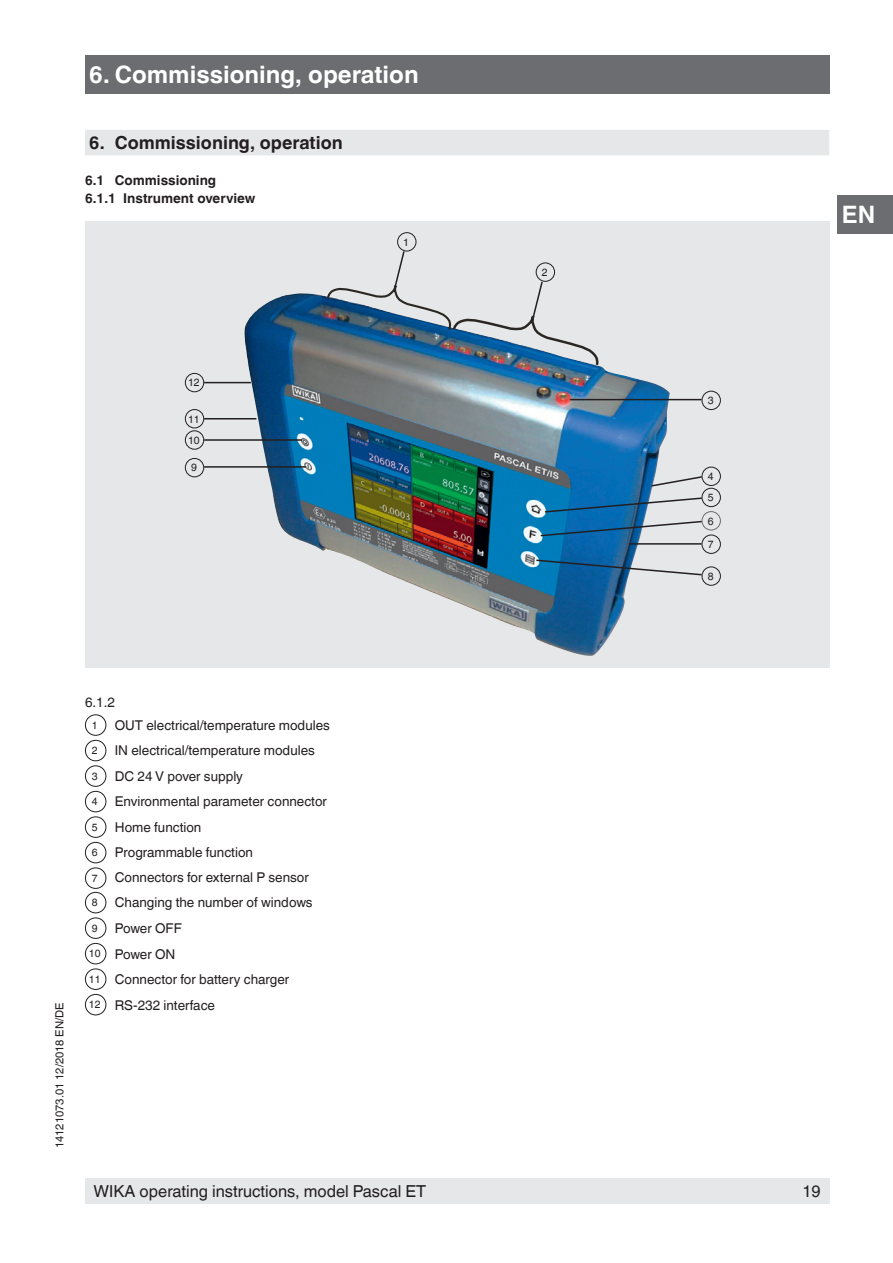
<style>
.page{position:relative;width:893px;height:1263px;background:#fff}
.page>*{position:absolute;margin:0;border:0;box-sizing:border-box;transform-origin:0 0}
.t1{font:700 24px "Helvetica World";color:#fff}
.t2{font:700 18px "Helvetica World";color:#231f20}
.t3{font:16.5px "Helvetica World";color:#231f20}
.t4{font:13.5px/25.5px "Helvetica World";color:#231f20}
.t5{font:700 13.5px/18px "Helvetica World";color:#231f20}
.t6{font:11.25px "Helvetica World";color:#231f20}
.t7{font:10.5px/21.1px "Helvetica World";color:#231f20}
.s1{font-size:10.5px}
</style>
<div class="page">
<div style="left:85px;top:1178px;width:744px;height:25px;background:#e6e7e9"></div>
<div style="left:85px;top:55px;width:744px;height:39px;background:#6c6d70"></div>
<div style="left:838px;top:196px;width:55px;height:38px;background:#6c6d70"></div>
<div style="left:85px;top:130px;width:744px;height:25px;background:#e6e7e9"></div>
<div style="left:85px;top:221px;width:744px;height:446px;background:#e6e7e9"></div>
<div style="left:397px;top:232px;width:19px;height:19px;border:1px solid #231f20;border-radius:50%"></div>
<div style="left:185px;top:458px;width:19px;height:19px;border:1px solid #231f20;border-radius:50%"></div>
<div style="left:185px;top:430px;width:19px;height:20px;border:1px solid #231f20;border-radius:50%"></div>
<div style="left:185px;top:409px;width:19px;height:19px;border:1px solid #231f20;border-radius:50%"></div>
<div style="left:185px;top:373px;width:19px;height:19px;border:1px solid #231f20;border-radius:50%"></div>
<div style="left:702px;top:391px;width:19px;height:19px;border:1px solid #231f20;border-radius:50%"></div>
<div style="left:702px;top:467px;width:19px;height:19px;border:1px solid #231f20;border-radius:50%"></div>
<div style="left:702px;top:488px;width:19px;height:19px;border:1px solid #231f20;border-radius:50%"></div>
<div style="left:702px;top:511px;width:19px;height:19px;border:1px solid #6c6d70;border-radius:50%"></div>
<div style="left:702px;top:535px;width:19px;height:19px;border:1px solid #231f20;border-radius:50%"></div>
<div style="left:702px;top:566px;width:19px;height:20px;border:1px solid #231f20;border-radius:50%"></div>
<img style="left:243px;top:293px;width:427px;height:363px">
<hr style="left:570px;top:399px;width:132px;height:1px;background:#231f20">
<svg style="left:543px;top:496px;width:160px;height:17px"></svg>
<svg style="left:539px;top:520px;width:164px;height:17px"></svg>
<svg style="left:535px;top:559px;width:168px;height:17px"></svg>
<hr style="left:629px;top:543px;width:73px;height:2px;background:#231f20">
<svg style="left:650px;top:475px;width:53px;height:13px"></svg>
<hr style="left:204px;top:466px;width:102px;height:2px;background:#231f20">
<hr style="left:204px;top:439px;width:98px;height:2px;background:#231f20">
<hr style="left:204px;top:418px;width:52px;height:1px;background:#231f20">
<hr style="left:204px;top:382px;width:47px;height:1px;background:#231f20">
<svg style="left:324px;top:250px;width:284px;height:116px"></svg>
<div style="left:85px;top:714px;width:21px;height:22px;border:1px solid #231f20;border-radius:50%"></div>
<div style="left:85px;top:740px;width:21px;height:21px;border:1px solid #231f20;border-radius:50%"></div>
<div style="left:85px;top:765px;width:21px;height:22px;border:1px solid #231f20;border-radius:50%"></div>
<div style="left:85px;top:791px;width:21px;height:21px;border:1px solid #231f20;border-radius:50%"></div>
<div style="left:85px;top:816px;width:21px;height:22px;border:1px solid #231f20;border-radius:50%"></div>
<div style="left:85px;top:842px;width:21px;height:21px;border:1px solid #231f20;border-radius:50%"></div>
<div style="left:85px;top:867px;width:21px;height:22px;border:1px solid #231f20;border-radius:50%"></div>
<div style="left:85px;top:892px;width:21px;height:21px;border:1px solid #231f20;border-radius:50%"></div>
<div style="left:85px;top:917px;width:21px;height:22px;border:1px solid #231f20;border-radius:50%"></div>
<div style="left:85px;top:943px;width:21px;height:21px;border:1px solid #231f20;border-radius:50%"></div>
<div style="left:85px;top:968px;width:21px;height:22px;border:1px solid #231f20;border-radius:50%"></div>
<div style="left:85px;top:994px;width:21px;height:21px;border:1px solid #231f20;border-radius:50%"></div>
<h1 class="t1" style="left:89px;top:61px;width:331px">6. Commissioning, operation</h1>
<h2 class="t2" style="left:89px;top:132px;width:255px">6. Commissioning, operation</h2>
<p class="t5" style="left:85px;top:171px;width:172px">6.1 Commissioning<br>6.1.1 Instrument overview</p>
<p class="t7" style="left:188px;top:372px;width:13px">12</p>
<p class="t7" style="left:188px;top:408px;width:13px">11</p>
<p class="t7" style="left:188px;top:430px;width:13px">10</p>
<p class="t7" style="left:191px;top:457px;width:7px">9</p>
<p class="t7" style="left:403px;top:231px;width:7px">1</p>
<p class="t7" style="left:542px;top:262px;width:7px">2</p>
<p class="t7" style="left:708px;top:390px;width:7px">3</p>
<p class="t7" style="left:708px;top:466px;width:7px">4<br>5</p>
<p class="t7" style="left:708px;top:510px;width:7px">6</p>
<p class="t7" style="left:708px;top:534px;width:7px">7</p>
<p class="t7" style="left:708px;top:566px;width:7px">8</p>
<h1 class="t1" style="left:842px;top:201px;width:35px">EN</h1>
<p class="t6" style="left:53px;top:1148px;width:147px;rotate:-90deg">14121073.01 12/2018 EN/DE</p>
<p class="t4" style="left:85px;top:690px;width:32px">6.1.2</p>
<p class="t7" style="left:92px;top:715px;width:7px">1</p>
<p class="t4" style="left:115px;top:712px;width:217px">OUT electrical/temperature modules</p>
<p class="t7" style="left:92px;top:740px;width:7px">2</p>
<p class="t4" style="left:115px;top:738px;width:202px">IN electrical/temperature modules</p>
<p class="t7" style="left:92px;top:766px;width:7px">3</p>
<p class="t4" style="left:115px;top:763px;width:130px">DC 24 V pover supply</p>
<p class="t7" style="left:92px;top:791px;width:7px">4</p>
<p class="t4" style="left:115px;top:789px;width:214px">Environmental parameter connector</p>
<p class="t7" style="left:92px;top:817px;width:7px">5</p>
<p class="t4" style="left:115px;top:814px;width:88px">Home function</p>
<p class="t7" style="left:92px;top:842px;width:7px">6</p>
<p class="t4" style="left:115px;top:840px;width:140px">Programmable function</p>
<p class="t7" style="left:92px;top:868px;width:7px">7</p>
<p class="t4" style="left:115px;top:865px;width:196px">Connectors for external P sensor</p>
<p class="t7" style="left:92px;top:892px;width:7px">8</p>
<p class="t4" style="left:115px;top:890px;width:199px">Changing the number of windows</p>
<p class="t7" style="left:92px;top:918px;width:7px">9</p>
<p class="t4" style="left:89px;top:915px;width:202px;text-indent:26px">Power OFF<br><span class="s1">10</span> Power ON<br><span class="s1">11</span> Connector for battery charger<br><span class="s1">12</span> RS-232 interface</p>
<p class="t3" style="left:94px;top:1181px;width:334px">WIKA operating instructions, model Pascal ET</p>
<p class="t3" style="left:802px;top:1181px;width:20px">19</p>
</div>
